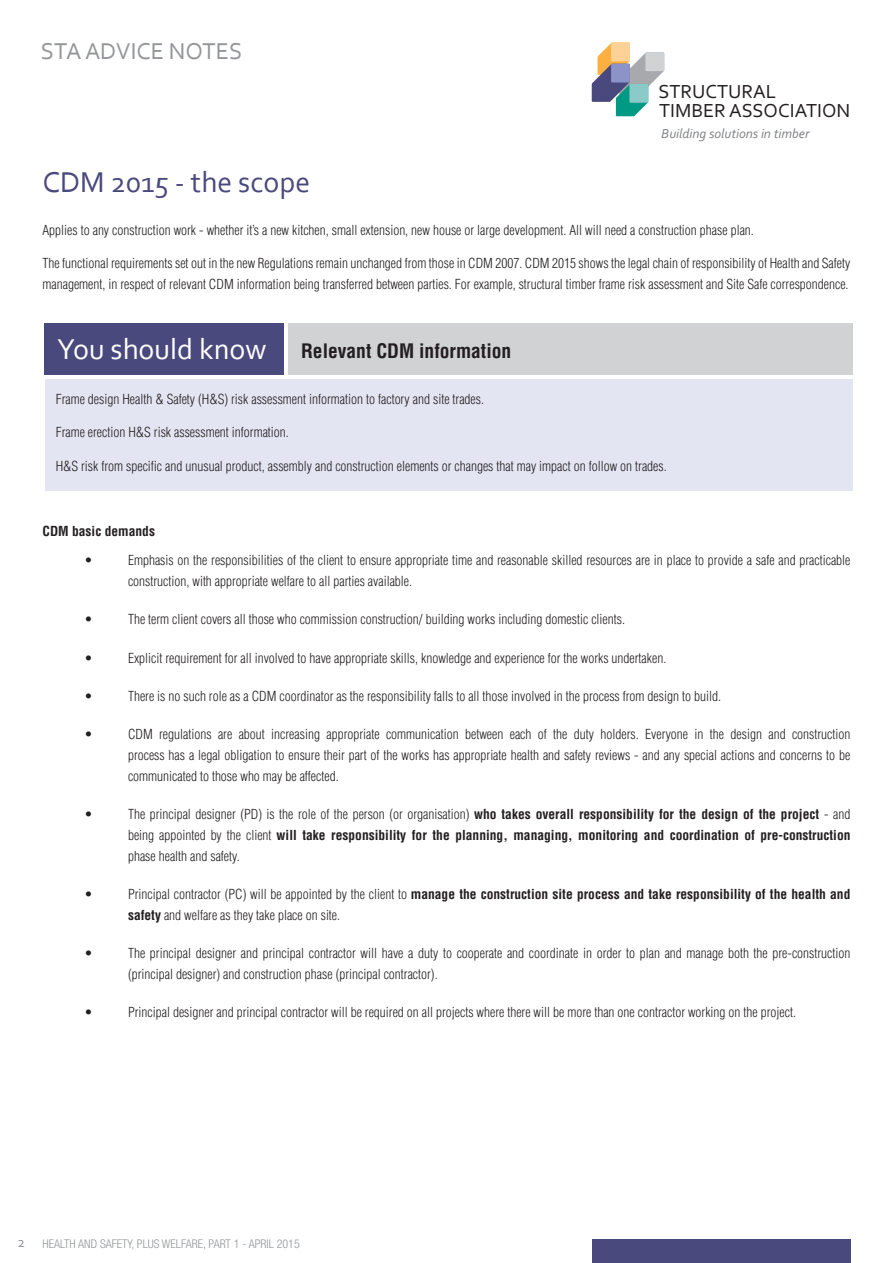
<style>
.page{position:relative;width:893px;height:1263px;background:#fff}
.page>*{position:absolute;margin:0;border:0;box-sizing:border-box;transform-origin:0 0}
.SUB_STA_Purple{font:30px "Corbel";color:#4a497d}
.SUB_STA_Purple-2{font:30px "Corbel";color:#fff}
.t1{font:24px "Corbel";color:#939598}
.t2{font:19.8px/18.6px "Corbel";color:#231f20}
.Body_Bold_STA{font:700 condensed 19.5px "Helvetica";color:#231f20}
.Body_STA{font:15px "Corbel";color:#939598}
.t3{font:italic 13.65px "Corbel";color:#808285}
.Bullets{font:300 condensed 13.5px/21px "Helvetica";color:#231f20}
.Body_STA-2{font:300 condensed 13.5px/21px "Helvetica";color:#231f20}
.Bullets-2{font:700 condensed 13.5px/21px "Helvetica";color:#231f20;text-align:justify}
.Body_Bold_STA-2{font:700 condensed 13.5px "Helvetica";color:#231f20}
.t4{font:300 condensed 12px "Helvetica Neue LT Std";color:#939598}
.s1{font-weight:300}
.s2{font-weight:700}
</style>
<div class="page">
<svg style="left:592px;top:43px;width:73px;height:74px"></svg>
<div style="left:629px;top:84px;width:19px;height:19px;background:#8bcac9;border:2px solid #8bcac9"></div>
<div style="left:592px;top:1239px;width:258px;height:24px;background:#4a497d"></div>
<div style="left:45px;top:324px;width:239px;height:51px;background:#4a497d"></div>
<div style="left:288px;top:324px;width:565px;height:51px;background:#d1d2d4"></div>
<div style="left:45px;top:379px;width:808px;height:112px;background:#e3e5f2"></div>
<h2 class="t1" style="left:41px;top:36px;width:203px">STA ADVICE NOTES</h2>
<h3 class="t2" style="left:658px;top:82px;width:194px">STRUCTURAL<br>TIMBER ASSOCIATION</h3>
<p class="t3" style="left:661px;top:125px;width:150px">Building solutions in timber</p>
<p class="SUB_STA_Purple" style="left:43px;top:164px;width:269px">CDM 2015 - the scope</p>
<p class="Body_STA-2" style="left:43px;top:219px;width:713px">Applies to any construction work - whether it’s a new kitchen, small extension, new house or large development. All will need a construction phase plan.</p>
<p class="Body_STA-2" style="left:43px;top:253px;width:809px">The functional requirements set out in the new Regulations remain unchanged from those in CDM 2007. CDM 2015 shows the legal chain of responsibility of Health and Safety management, in respect of relevant CDM information being transferred between parties. For example, structural timber frame risk assessment and Site Safe correspondence.</p>
<p class="SUB_STA_Purple-2" style="left:58px;top:330px;width:211px">You should know</p>
<p class="Body_Bold_STA" style="left:301px;top:339px;width:212px">Relevant CDM information</p>
<p class="Body_STA-2" style="left:56px;top:388px;width:430px">Frame design Health &amp; Safety (H&amp;S) risk assessment information to factory and site trades.</p>
<p class="Body_STA-2" style="left:56px;top:422px;width:235px">Frame erection H&amp;S risk assessment information.</p>
<p class="Body_STA-2" style="left:56px;top:456px;width:613px">H&amp;S risk from specific and unusual product, assembly and construction elements or changes that may impact on follow on trades.</p>
<p class="Body_Bold_STA-2" style="left:43px;top:523px;width:114px">CDM basic demands</p>
<p class="Bullets" style="left:85px;top:550px;width:10px">•</p>
<p class="Bullets" style="left:128px;top:550px;width:724px">Emphasis on the responsibilities of the client to ensure appropriate time and reasonable skilled resources are in place to provide a safe and practicable construction, with appropriate welfare to all parties available.</p>
<p class="Bullets" style="left:85px;top:609px;width:10px">•</p>
<p class="Bullets" style="left:128px;top:609px;width:499px">The term client covers all those who commission construction/ building works including domestic clients.</p>
<p class="Bullets" style="left:85px;top:647px;width:10px">•</p>
<p class="Bullets" style="left:128px;top:647px;width:540px">Explicit requirement for all involved to have appropriate skills, knowledge and experience for the works undertaken.</p>
<p class="Bullets" style="left:85px;top:685px;width:10px">•</p>
<p class="Bullets" style="left:128px;top:685px;width:594px">There is no such role as a CDM coordinator as the responsibility falls to all those involved in the process from design to build.</p>
<p class="Bullets" style="left:85px;top:723px;width:10px">•</p>
<p class="Bullets" style="left:128px;top:723px;width:724px;text-align:justify">CDM regulations are about increasing appropriate communication between each of the duty holders. Everyone in the design and construction process has a legal obligation to ensure their part of the works has appropriate health and safety reviews - and any special actions and concerns to be communicated to those who may be affected.</p>
<p class="Bullets" style="left:85px;top:803px;width:10px">•</p>
<p class="Bullets-2" style="left:128px;top:803px;width:724px"><span class="s1">The principal designer (PD) is the role of the person (or organisation)</span> who takes overall responsibility for the design of the project <span class="s1">- and being appointed by the client</span> will take responsibility for the planning, managing, monitoring and coordination of pre-construction <span class="s1">phase health and safety.</span></p>
<p class="Bullets" style="left:85px;top:883px;width:10px">•</p>
<p class="Bullets" style="left:128px;top:883px;width:724px">Principal contractor (PC) will be appointed by the client to <span class="s2">manage the construction site process and take responsibility of the health and safety</span> and welfare as they take place on site.</p>
<p class="Bullets" style="left:85px;top:942px;width:10px">•</p>
<p class="Bullets" style="left:128px;top:942px;width:724px">The principal designer and principal contractor will have a duty to cooperate and coordinate in order to plan and manage both the pre-construction (principal designer) and construction phase (principal contractor).</p>
<p class="Bullets" style="left:85px;top:1001px;width:10px">•</p>
<p class="Bullets" style="left:128px;top:1001px;width:669px">Principal designer and principal contractor will be required on all projects where there will be more than one contractor working on the project.</p>
<p class="Body_STA" style="left:17px;top:1233px;width:9px">2</p>
<p class="t4" style="left:43px;top:1237px;width:259px">HEALTH AND SAFETY, PLUS WELFARE, PART 1 - APRIL 2015</p>
</div>
